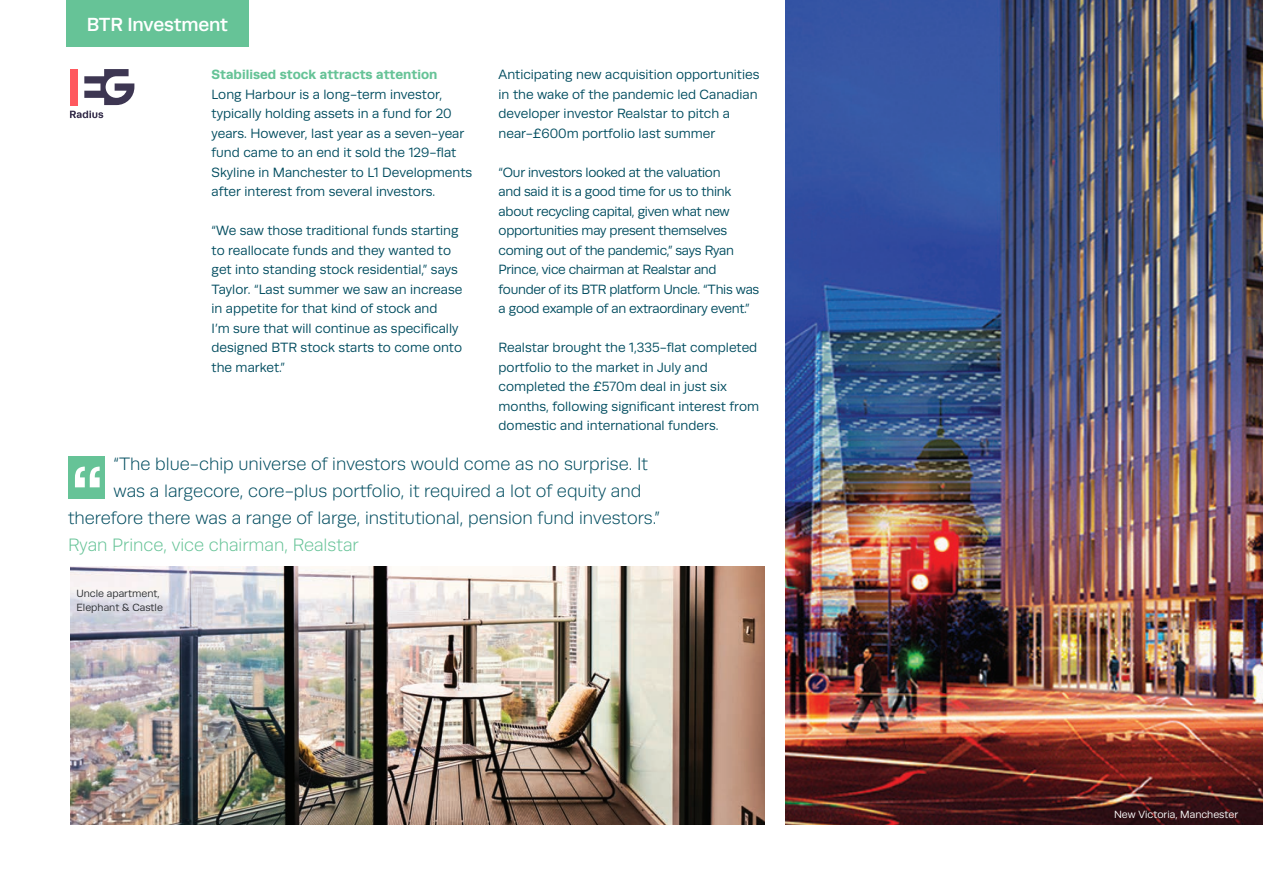
<style>
.page{position:relative;width:1263px;height:893px;background:#fff}
.page>*{position:absolute;margin:0;border:0;box-sizing:border-box;transform-origin:0 0}
.t1{font:700 55.8px "Rockwell";color:#fff}
.EGNEW_page_tab{font:500 19.05px "Runda";letter-spacing:-.01em;color:#fff}
.EG_NEW_quote_blue{font:300 18px "Runda";color:#004c5f}
.EG_NEW_quote_blue-2{font:300 18px "Runda";color:#66c397}
.EGNEW_body_WHITE{font:13.5px/19.5px "Runda";color:#004c5f}
.EGNEW_body_WHITE-2{font:13.5px/19.5px "Runda";letter-spacing:-.02em;color:#004c5f}
.EGNEW_subhead{font:700 13.5px "Runda";color:#66c397}
.EGNEW_body_WHITE-3{font:10.5px/13.5px "Runda";color:#292c2f}
.EGNEW_body_WHITE-4{font:10.5px "Runda";color:#fff}
</style>
<div class="page">
<img style="left:70px;top:566px;width:694px;height:259px">
<img style="left:786px;top:0;width:477px;height:825px">
<div style="left:70px;top:69px;width:7px;height:36px;background:#ff595f"></div>
<svg style="left:84px;top:69px;width:50px;height:36px"></svg>
<svg style="left:70px;top:111px;width:33px;height:7px"></svg>
<div style="left:68px;top:456px;width:37px;height:43px;background:#66c397"></div>
<div style="left:66px;top:0;width:183px;height:47px;background:#66c397"></div>
<p class="EGNEW_page_tab" style="left:87px;top:13px;width:143px">BTR Investment</p>
<p class="EGNEW_subhead" style="left:212px;top:66px;width:227px">Stabilised stock attracts attention</p>
<p class="EGNEW_body_WHITE" style="left:212px;top:84px;width:262px">Long Harbour is a long-term investor, typically holding assets in a fund for 20 years. However, last year as a seven-year fund came to an end it sold the 129-flat Skyline in Manchester to L1 Developments after interest from several investors.</p>
<p class="EGNEW_body_WHITE" style="left:212px;top:221px;width:252px">“We saw those traditional funds starting to reallocate funds and they wanted to get into standing stock residential,” says Taylor. “Last summer we saw an increase in appetite for that kind of stock and<br>I’m sure that will continue as specifically designed BTR stock starts to come onto the market.”</p>
<p class="EGNEW_body_WHITE" style="left:499px;top:65px;width:262px">Anticipating new acquisition opportunities in the wake of the pandemic led Canadian developer investor Realstar to pitch a near-£600m portfolio last summer</p>
<p class="EGNEW_body_WHITE-2" style="left:499px;top:162px;width:262px">“Our investors looked at the valuation<br>and said it is a good time for us to think about recycling capital, given what new opportunities may present themselves coming out of the pandemic,” says Ryan Prince, vice chairman at Realstar and founder of its BTR platform Uncle. “This was a good example of an extraordinary event.”</p>
<p class="EGNEW_body_WHITE" style="left:499px;top:338px;width:262px">Realstar brought the 1,335-flat completed portfolio to the market in July and completed the £570m deal in just six months, following significant interest from domestic and international funders.</p>
<p class="EG_NEW_quote_blue" style="left:113px;top:454px;width:536px">“The blue-chip universe of investors would come as no surprise. It</p>
<p class="EG_NEW_quote_blue" style="left:113px;top:481px;width:529px">was a largecore, core-plus portfolio, it required a lot of equity and</p>
<p class="EG_NEW_quote_blue" style="left:68px;top:508px;width:593px">therefore there was a range of large, institutional, pension fund investors.”</p>
<p class="EG_NEW_quote_blue-2" style="left:68px;top:535px;width:292px">Ryan Prince, vice chairman, Realstar</p>
<p class="t1" style="left:71px;top:451px;width:34px">“</p>
<p class="EGNEW_body_WHITE-3" style="left:77px;top:587px;width:88px">Uncle apartment,<br>Elephant &amp; Castle</p>
<p class="EGNEW_body_WHITE-4" style="left:1114px;top:809px;width:126px">New Victoria, Manchester</p>
</div>
